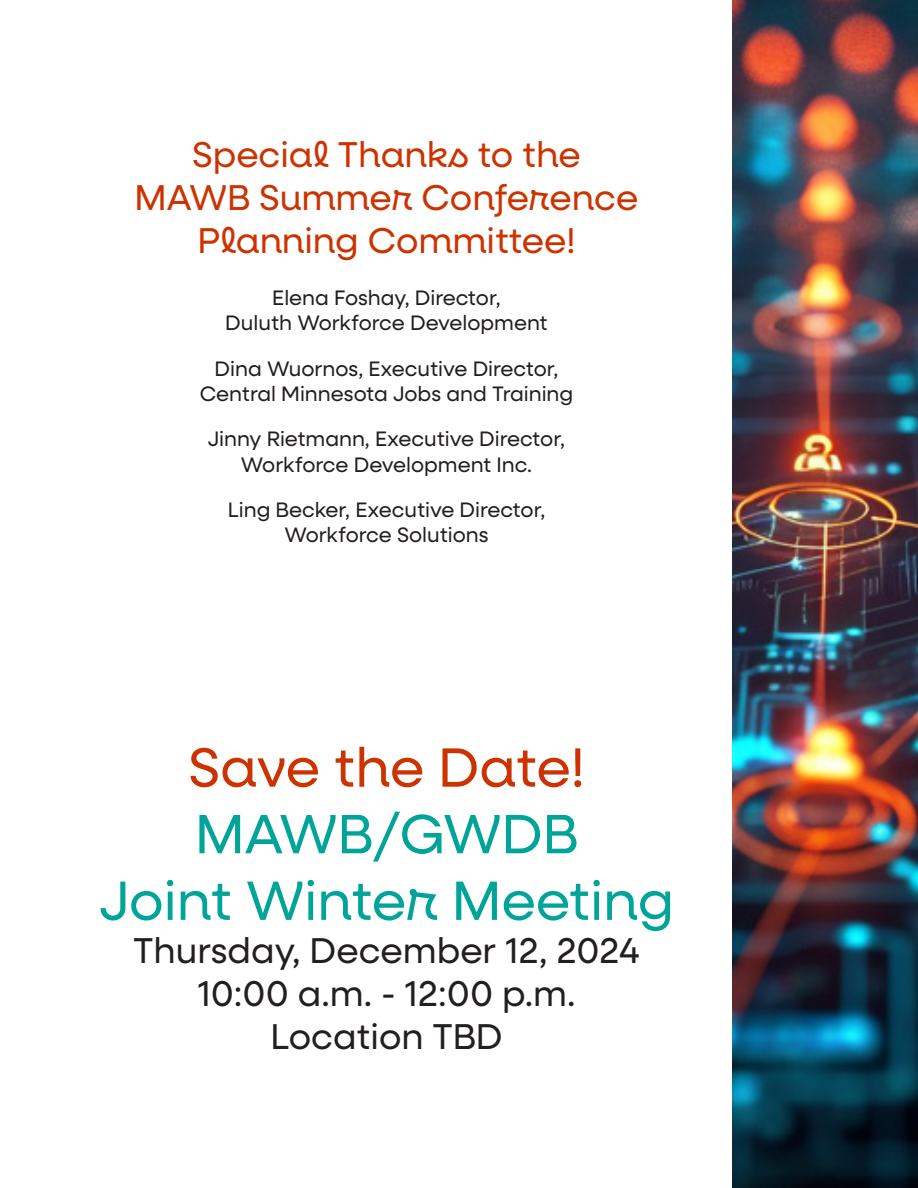
<style>
.page{position:relative;width:918px;height:1188px;background:#fff}
.page>*{position:absolute;margin:0;border:0;box-sizing:border-box;transform-origin:0 0}
.t1{font:55.5px/66.6px "Neulis Cursive";color:#00a499;text-align:center}
.t2{font:55.5px "Neulis Cursive";color:#c30}
.t3{font:36px/43.2px "Neulis Cursive";color:#c30;text-align:center}
.t4{font:36px/43.2px "Neulis Sans";color:#231f20;text-align:center}
.t5{font:21px/25.2px "Neulis Sans";color:#231f20;text-align:center}
</style>
<div class="page">
<img style="left:733px;top:0;width:185px;height:1188px">
<h2 class="t3" style="left:135px;top:131px;width:505px">Special Thanks to the<br>MAWB Summer Conference<br>Planning Committee!</h2>
<p class="t5" style="left:225px;top:284px;width:324px">Elena Foshay, Director,<br>Duluth Workforce Development</p>
<p class="t5" style="left:200px;top:355px;width:375px">Dina Wuornos, Executive Director,<br>Central Minnesota Jobs and Training</p>
<p class="t5" style="left:208px;top:425px;width:359px">Jinny Rietmann, Executive Director,<br>Workforce Development Inc.</p>
<p class="t5" style="left:228px;top:496px;width:319px">Ling Becker, Executive Director,<br>Workforce Solutions</p>
<h1 class="t2" style="left:188px;top:728px;width:398px">Save the Date!</h1>
<h1 class="t1" style="left:99px;top:798px;width:576px">MAWB/GWDB<br>Joint Winter Meeting</h1>
<h2 class="t4" style="left:133px;top:927px;width:508px">Thursday, December 12, 2024<br>10:00 a.m. - 12:00 p.m.<br>Location TBD</h2>
</div>
